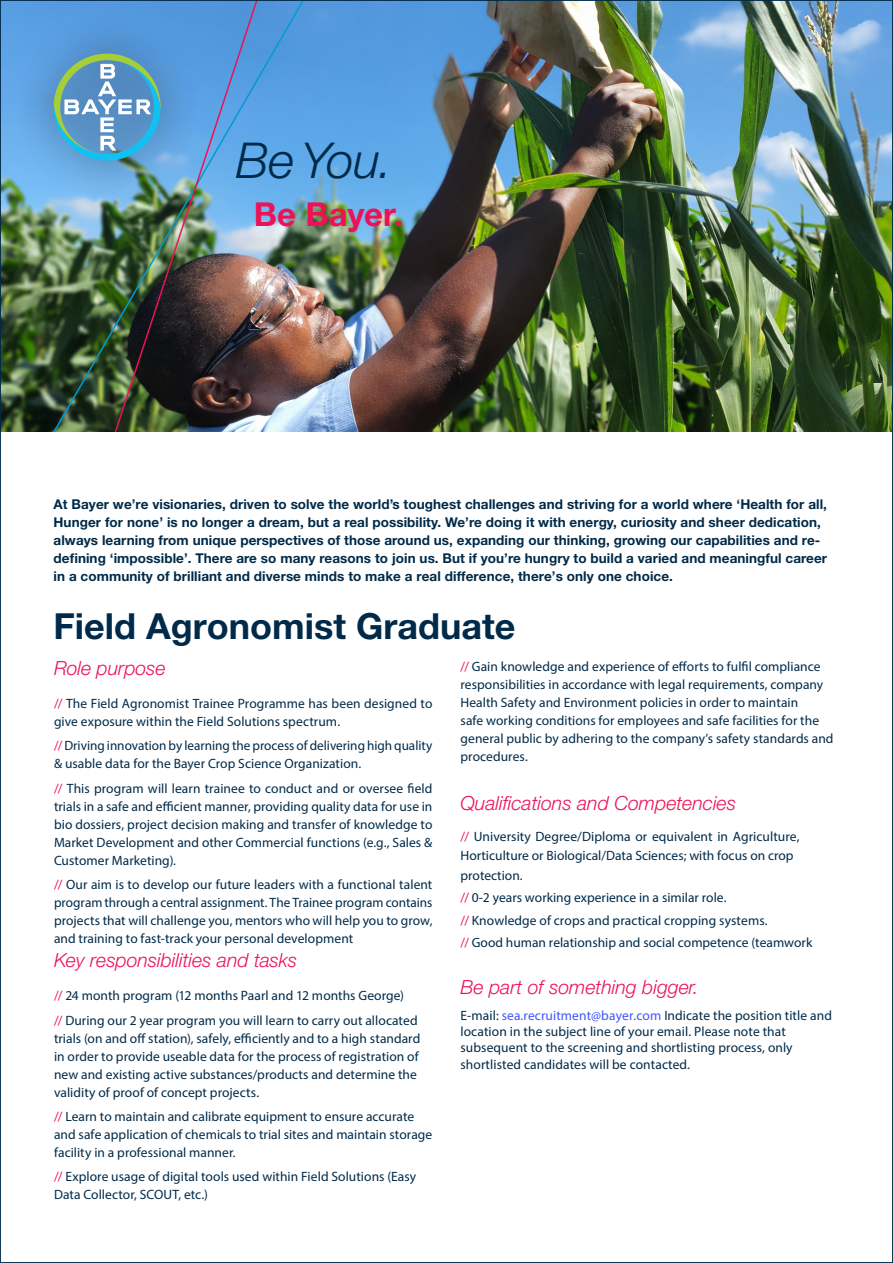
<style>
.page{position:relative;width:893px;height:1263px;background:#fff}
.page>*{position:absolute;margin:0;border:0;box-sizing:border-box;transform-origin:0 0}
.Copy_9_12{font:italic 300 49.5px "Helvetica Neue LT Std";color:#002a49}
.Job_Title{font:700 36px "Helvetica Neue LT Std";color:#002a49}
.Copy_9_12-2{font:700 33px "Helvetica Neue LT Std";letter-spacing:.005em;color:#ed1255}
.Copy_9_12-3{font:italic 300 19.5px "Helvetica Neue LT Std";color:#ed1255}
.Subheadline{font:italic 300 19.5px "Helvetica Neue LT Std";letter-spacing:-.005em;color:#ed1255}
.List{font:13.5px/18px "Myriad Pro";letter-spacing:.005em;color:#002a49}
.Copy_9_12-4{font:13.5px/18px "Myriad Pro";letter-spacing:.005em;color:#002a49}
.Job_Title-2{font:700 13.5px/18px "Helvetica Neue LT Std";letter-spacing:.005em;color:#002a49}
.s1{color:#ed1255}
.s2{color:#4055ff}
</style>
<div class="page">
<img style="left:364px;top:2px;width:527px;height:430px">
<img style="left:2px;top:2px;width:362px;height:430px">
<img style="left:55px;top:2px;width:235px;height:430px">
<div style="left:17px;top:17px;width:180px;height:180px;background:#231f20;opacity:.73"></div>
<svg style="left:54px;top:54px;width:107px;height:107px;background:#6aa6c4"></svg>
<p class="Copy_9_12" style="left:236px;top:131px;width:158px">Be You.</p>
<p class="Copy_9_12-2" style="left:254px;top:194px;width:151px">Be Bayer.</p>
<p class="Job_Title-2" style="left:54px;top:495px;width:775px">At Bayer we’re visionaries, driven to solve the world’s toughest challenges and striving for a world where ‘Health for all, Hunger for none’ is no longer a dream, but a real possibility. We’re doing it with energy, curiosity and sheer dedication, always learning from unique perspectives of those around us, expanding our thinking, growing our capabilities and re&shy;defining ‘impossible’. There are so many reasons to join us. But if you’re hungry to build a varied and meaningful career in a community of brilliant and diverse minds to make a real difference, there’s only one choice.</p>
<p class="Job_Title" style="left:54px;top:604px;width:463px">Field Agronomist Graduate</p>
<p class="Subheadline" style="left:54px;top:657px;width:113px">Role purpose</p>
<p class="List" style="left:54px;top:694px;width:380px"><span class="s1">//</span> The Field Agronomist Trainee Programme has been designed to give exposure within the Field Solutions spectrum.</p>
<p class="List" style="left:54px;top:737px;width:380px"><span class="s1">//</span> Driving innovation by learning the process of delivering high quality &amp; usable data for the Bayer Crop Science Organization.</p>
<p class="List" style="left:54px;top:779px;width:380px;text-align:justify"><span class="s1">//</span> This program will learn trainee to conduct and or oversee field trials in a safe and efficient manner, providing quality data for use in bio dossiers, project decision making and transfer of knowledge to Market Development and other Commercial functions (e.g., Sales &amp; Customer Marketing).</p>
<p class="List" style="left:54px;top:875px;width:380px;text-align:justify"><span class="s1">//</span> Our aim is to develop our future leaders with a functional talent program through a central assignment. The Trainee program contains projects that will challenge you, mentors who will help you to grow, and training to fast-track your personal development</p>
<p class="Subheadline" style="left:54px;top:949px;width:245px">Key responsibilities and tasks</p>
<p class="List" style="left:54px;top:986px;width:352px"><span class="s1">//</span> 24 month program (12 months Paarl and 12 months George)</p>
<p class="List" style="left:54px;top:1011px;width:368px"><span class="s1">//</span> During our 2 year program you will learn to carry out allocated trials (on and off station), safely, efficiently and to a high standard in order to provide useable data for the process of registration of new and existing active substances/products and determine the validity of proof of concept projects.</p>
<p class="List" style="left:54px;top:1107px;width:380px"><span class="s1">//</span> Learn to maintain and calibrate equipment to ensure accurate and safe application of chemicals to trial sites and maintain storage facility in a professional manner.</p>
<p class="List" style="left:54px;top:1167px;width:364px"><span class="s1">//</span> Explore usage of digital tools used within Field Solutions (Easy<br>Data Collector, SCOUT, etc.)</p>
<p class="Copy_9_12-4" style="left:460px;top:658px;width:375px"><span class="s1">//</span> Gain knowledge and experience of efforts to fulfil compliance responsibilities in accordance with legal requirements, company Health Safety and Environment policies in order to maintain<br>safe working conditions for employees and safe facilities for the general public by adhering to the company’s safety standards and procedures.</p>
<p class="Copy_9_12-3" style="left:460px;top:791px;width:277px">Qualifications and Competencies</p>
<p class="Copy_9_12-4" style="left:460px;top:826px;width:341px;line-height:19.4px"><span class="s1">//</span> University Degree/Diploma or equivalent in Agriculture,<br>Horticulture or Biological/Data Sciences; with focus on crop protection.</p>
<p class="Copy_9_12-4" style="left:460px;top:886px;width:353px;line-height:22.6px"><span class="s1">//</span> 0-2 years working experience in a similar role.<br><span class="s1">//</span> Knowledge of crops and practical cropping systems.<br><span class="s1">//</span> Good human relationship and social competence (teamwork</p>
<p class="Copy_9_12-3" style="left:460px;top:975px;width:240px">Be part of something bigger.</p>
<p class="Copy_9_12-4" style="left:460px;top:1007px;width:373px;line-height:16.2px">E-mail: <span class="s2">sea.recruitment@bayer.com</span> Indicate the position title and location in the subject line of your email. Please note that subsequent to the screening and shortlisting process, only shortlisted candidates will be contacted.</p>
</div>
